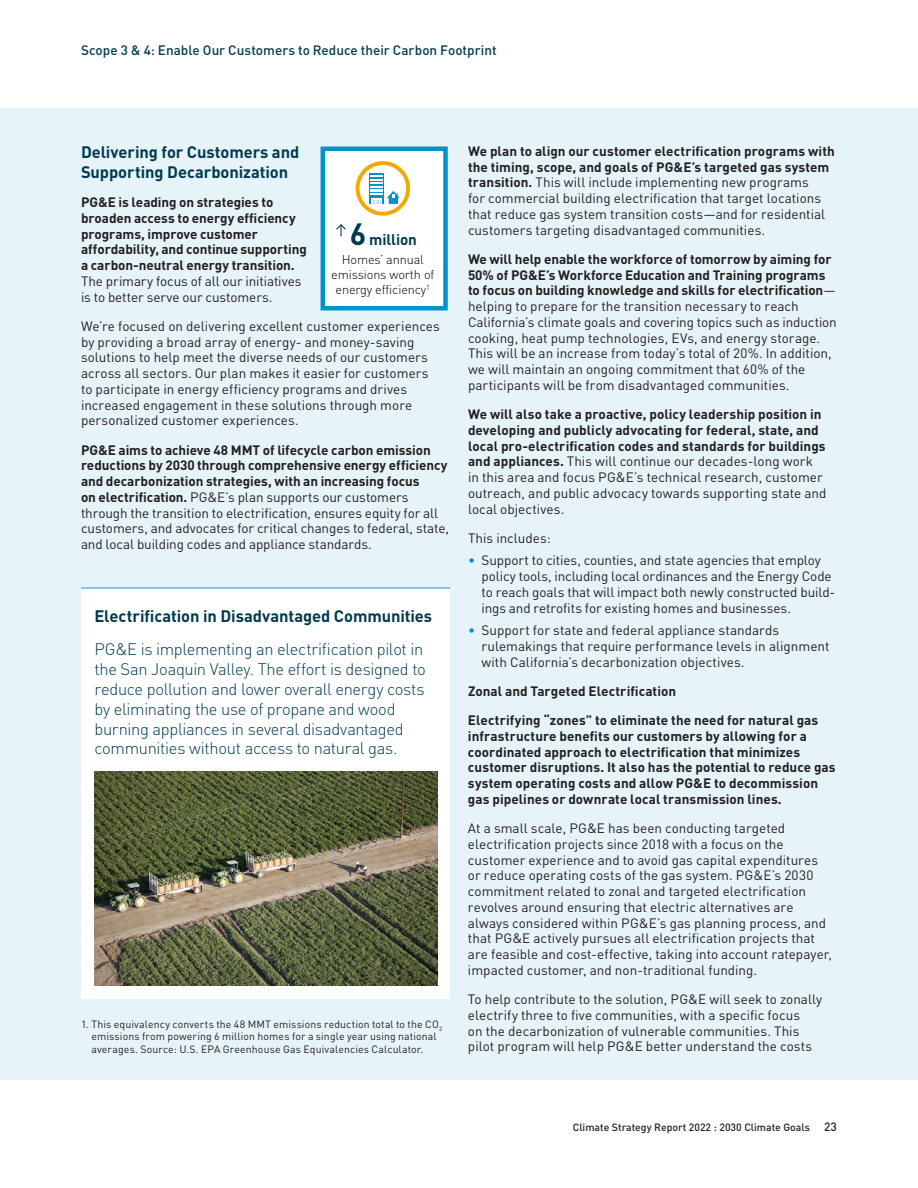
<style>
.page{position:relative;width:918px;height:1188px;background:#fff}
.page>*{position:absolute;margin:0;border:0;box-sizing:border-box;transform-origin:0 0}
.goals_callout{font:300 16.5px/19.8px "DIN";letter-spacing:-.02em;color:#003b4d}
.goals_callout_head{font:700 16.5px/19.5px "DIN";letter-spacing:-.005em;color:#003b4d}
.t1{font:700 15.15px "DIN";letter-spacing:-.01em;color:#003b4d}
.Body{font:13.5px/15.8px "DIN";color:#231f20}
.Body-2{font:700 13.5px/15.8px "DIN";color:#231f20}
.bullets_blue{font:13.5px/15.8px "DIN";letter-spacing:-.005em;color:#231f20}
.t2{font:500 13.5px "DIN";color:#003b4d}
.t3{font:300 12.6px/15.1px "DIN";letter-spacing:-.01em;color:#000;text-align:center}
.footnote{font:10.5px/12.6px "DIN";letter-spacing:.01em;color:#231f20}
.t4{font:500 10.5px "DIN";color:#231f20}
.s1{font-weight:400}
.s2{font-weight:700}
.s3{font-size:30.45px}
.s4{color:#0093c9}
.s5{font-size:12px}
</style>
<div class="page">
<div style="left:0;top:108px;width:918px;height:972px;background:#e6f4fa"></div>
<div style="left:81px;top:588px;width:369px;height:411px;background:#fff"></div>
<hr style="left:81px;top:588px;width:369px;height:1px;background:#0093c9">
<img style="left:94px;top:771px;width:343px;height:214px">
<div style="left:323px;top:149px;width:123px;height:159px;background:#fff"></div>
<div style="left:369px;top:173px;width:15px;height:31px;background:#0093c9"></div>
<div style="left:356px;top:161px;width:54px;height:55px;border:4px solid #f5a800;border-radius:50%"></div>
<svg style="left:370px;top:175px;width:30px;height:29px"></svg>
<svg style="left:336px;top:224px;width:10px;height:12px"></svg>
<div style="left:321px;top:147px;width:127px;height:163px;border:4px solid #0093c9"></div>
<p class="t2" style="left:81px;top:42px;width:417px">Scope 3 &amp; 4: Enable Our Customers to Reduce their Carbon Footprint</p>
<h2 class="goals_callout_head" style="left:81px;top:142px;width:220px">Delivering for Customers and<br>Supporting Decarbonization</h2>
<p class="Body-2" style="left:81px;top:194px;width:228px">PG&amp;E is leading on strategies to broaden access to energy efficiency programs, improve customer affordability, and continue supporting a carbon-neutral energy transition.<br><span class="s1">The primary focus of all our initiatives is to better serve our customers.</span></p>
<p class="Body" style="left:81px;top:318px;width:360px">We’re focused on delivering excellent customer experiences by providing a broad array of energy- and money-saving solutions to help meet the diverse needs of our customers across all sectors. Our plan makes it easier for customers to participate in energy efficiency programs and drives increased engagement in these solutions through more personalized customer experiences.</p>
<p class="Body" style="left:81px;top:442px;width:369px"><span class="s2">PG&amp;E aims to achieve 48 MMT of lifecycle carbon emission reductions by 2030 through comprehensive energy efficiency and decarbonization strategies, with an increasing focus<br>on electrification.</span> PG&amp;E’s plan supports our customers through the transition to electrification, ensures equity for all customers, and advocates for critical changes to federal, state, and local building codes and appliance standards.</p>
<p class="t1" style="left:350px;top:230px;width:69px"><span class="s3">6</span> million</p>
<p class="t3" style="left:331px;top:252px;width:105px">Homes’ annual emissions worth of energy efficiency<sup>1</sup></p>
<p class="goals_callout_head" style="left:94px;top:606px;width:339px">Electrification in Disadvantaged Communities</p>
<p class="goals_callout" style="left:94px;top:639px;width:333px">PG&amp;E is implementing an electrification pilot in the San Joaquin Valley. The effort is designed to reduce pollution and lower overall energy costs by eliminating the use of propane and wood burning appliances in several disadvantaged communities without access to natural gas.</p>
<p class="footnote" style="left:91px;top:1017px;width:352px;text-indent:-10px">1. This equivalency converts the 48 MMT emissions reduction total to the CO<sub>2 </sub>emissions from powering 6 million homes for a single year using national averages. Source: U.S. EPA Greenhouse Gas Equivalencies Calculator.</p>
<p class="Body" style="left:468px;top:143px;width:368px"><span class="s2">We plan to align our customer electrification programs with the timing, scope, and goals of PG&amp;E’s targeted gas system transition.</span> This will include implementing new programs<br>for commercial building electrification that target locations that reduce gas system transition costs—and for residential customers targeting disadvantaged communities.</p>
<p class="Body" style="left:468px;top:251px;width:370px"><span class="s2">We will help enable the workforce of tomorrow by aiming for 50% of PG&amp;E’s Workforce Education and Training programs to focus on building knowledge and skills for electrification</span>— helping to prepare for the transition necessary to reach California’s climate goals and covering topics such as induction cooking, heat pump technologies, EVs, and energy storage.<br>This will be an increase from today’s total of 20%. In addition, we will maintain an ongoing commitment that 60% of the participants will be from disadvantaged communities.</p>
<p class="Body-2" style="left:468px;top:406px;width:360px">We will also take a proactive, policy leadership position in developing and publicly advocating for federal, state, and local pro-electrification codes and standards for buildings and appliances. <span class="s1">This will continue our decades-long work in this area and focus PG&amp;E’s technical research, customer outreach, and public advocacy towards supporting state and local objectives.</span></p>
<p class="Body" style="left:468px;top:530px;width:84px">This includes:</p>
<p class="bullets_blue" style="left:482px;top:552px;width:355px;text-indent:-14px"><span class="s4">•</span> Support to cities, counties, and state agencies that employ policy tools, including local ordinances and the Energy Code to reach goals that will impact both newly constructed build&shy;ings and retrofits for existing homes and businesses.</p>
<p class="bullets_blue" style="left:482px;top:622px;width:350px;text-indent:-14px"><span class="s4">•</span> Support for state and federal appliance standards rulemakings that require performance levels in alignment with California’s decarbonization objectives.</p>
<p class="Body-2" style="left:468px;top:683px;width:210px">Zonal and Targeted Electrification</p>
<p class="Body-2" style="left:468px;top:712px;width:369px">Electrifying “zones” to eliminate the need for natural gas infrastructure benefits our customers by allowing for a coordinated approach to electrification that minimizes customer disruptions. It also has the potential to reduce gas system operating costs and allow PG&amp;E to decommission gas pipelines or downrate local transmission lines.</p>
<p class="Body" style="left:468px;top:820px;width:366px">At a small scale, PG&amp;E has been conducting targeted electrification projects since 2018 with a focus on the customer experience and to avoid gas capital expenditures or reduce operating costs of the gas system. PG&amp;E’s 2030 commitment related to zonal and targeted electrification revolves around ensuring that electric alternatives are always considered within PG&amp;E’s gas planning process, and that PG&amp;E actively pursues all electrification projects that are feasible and cost-effective, taking into account ratepayer, impacted customer, and non-traditional funding.</p>
<p class="Body" style="left:468px;top:991px;width:356px">To help contribute to the solution, PG&amp;E will seek to zonally electrify three to five communities, with a specific focus<br>on the decarbonization of vulnerable communities. This pilot program will help PG&amp;E better understand the costs</p>
<p class="t4" style="left:573px;top:1120px;width:266px">Climate Strategy Report 2022 : 2030 Climate Goals <span class="s5">23</span></p>
</div>
